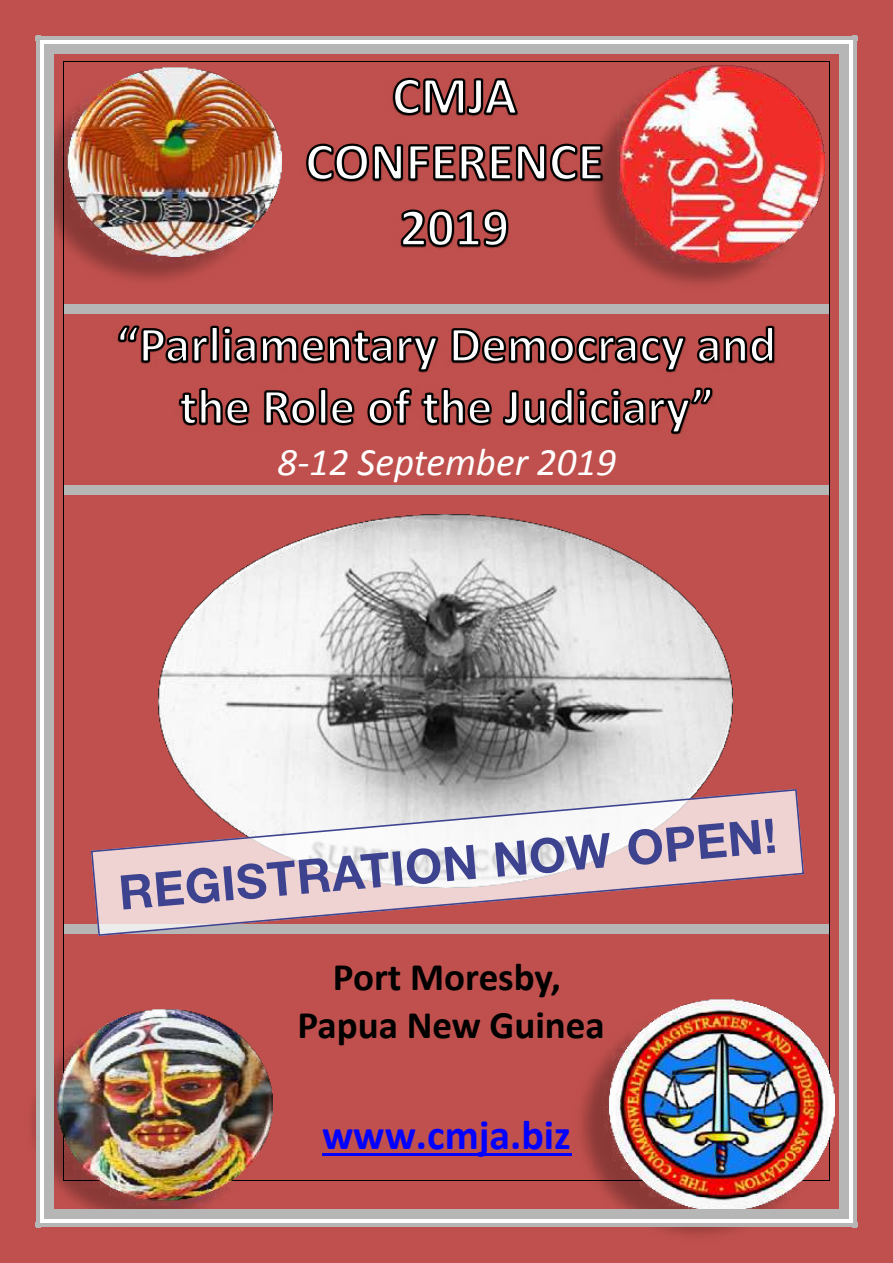
<style>
.page{position:relative;width:893px;height:1263px;background:#c0504d}
.page>*{position:absolute;margin:0;border:0;box-sizing:border-box;transform-origin:0 0}
.t1{font:700 47.7px "Helvetica Neue";color:#3e4390}
.t2{font:700 42px "Calibri";color:#00f}
.t3{font:700 39px/47.7px "Calibri";color:#000;text-align:center}
.t4{font:italic 39px "Calibri";color:#fff}
</style>
<div class="page">
<img style="left:392px;top:77px;width:126px;height:34px">
<img style="left:306px;top:111px;width:276px;height:72px">
<img style="left:367px;top:177px;width:175px;height:72px">
<hr style="left:64px;top:62px;width:233px;height:1px;background:#000">
<hr style="left:298px;top:62px;width:314px;height:1px;background:#000">
<hr style="left:613px;top:62px;width:216px;height:1px;background:#000">
<hr style="left:63px;top:62px;width:1px;height:242px;background:#000">
<hr style="left:829px;top:62px;width:1px;height:242px;background:#000">
<img style="left:86px;top:313px;width:743px;height:52px">
<img style="left:148px;top:359px;width:627px;height:76px">
<div style="left:64px;top:304px;width:233px;height:9px;background:#b6b6b6"></div>
<div style="left:297px;top:304px;width:9px;height:9px;background:#b6b6b6"></div>
<div style="left:306px;top:304px;width:306px;height:9px;background:#b6b6b6"></div>
<div style="left:612px;top:304px;width:9px;height:9px;background:#b6b6b6"></div>
<div style="left:621px;top:304px;width:208px;height:9px;background:#b6b6b6"></div>
<hr style="left:63px;top:313px;width:1px;height:172px;background:#000">
<hr style="left:829px;top:313px;width:1px;height:172px;background:#000">
<div style="left:64px;top:485px;width:765px;height:9px;background:#b6b6b6"></div>
<hr style="left:63px;top:494px;width:1px;height:430px;background:#000">
<hr style="left:829px;top:494px;width:1px;height:430px;background:#000">
<div style="left:64px;top:924px;width:765px;height:9px;background:#b6b6b6"></div>
<hr style="left:63px;top:933px;width:1px;height:156px;background:#000">
<hr style="left:829px;top:933px;width:1px;height:156px;background:#000">
<hr style="left:322px;top:1153px;width:249px;height:3px;background:#00f">
<hr style="left:64px;top:1180px;width:765px;height:1px;background:#000">
<img style="left:54px;top:67px;width:228px;height:213px">
<img style="left:571px;top:999px;width:263px;height:236px">
<img style="left:582px;top:65px;width:242px;height:220px">
<img style="left:32px;top:1009px;width:240px;height:219px">
<img style="left:158px;top:514px;width:575px;height:274px">
<hr style="left:36px;top:36px;width:4px;height:18px;background:#b6b6b6">
<hr style="left:36px;top:36px;width:18px;height:4px;background:#b6b6b6">
<div style="left:40px;top:40px;width:5px;height:14px;background:#fff"></div>
<div style="left:40px;top:40px;width:14px;height:5px;background:#fff"></div>
<div style="left:45px;top:45px;width:9px;height:9px;background:#b6b6b6"></div>
<hr style="left:54px;top:36px;width:785px;height:4px;background:#b6b6b6">
<div style="left:54px;top:40px;width:785px;height:5px;background:#fff"></div>
<div style="left:54px;top:45px;width:785px;height:9px;background:#b6b6b6"></div>
<hr style="left:853px;top:36px;width:4px;height:18px;background:#b6b6b6">
<hr style="left:839px;top:36px;width:18px;height:4px;background:#b6b6b6">
<div style="left:848px;top:40px;width:5px;height:14px;background:#fff"></div>
<div style="left:839px;top:40px;width:14px;height:5px;background:#fff"></div>
<div style="left:839px;top:45px;width:9px;height:9px;background:#b6b6b6"></div>
<hr style="left:36px;top:54px;width:4px;height:1155px;background:#b6b6b6">
<div style="left:40px;top:54px;width:5px;height:1155px;background:#fff"></div>
<div style="left:45px;top:54px;width:9px;height:1155px;background:#b6b6b6"></div>
<hr style="left:853px;top:54px;width:4px;height:1155px;background:#b6b6b6">
<div style="left:848px;top:54px;width:5px;height:1155px;background:#fff"></div>
<div style="left:839px;top:54px;width:9px;height:1155px;background:#b6b6b6"></div>
<hr style="left:36px;top:1209px;width:4px;height:18px;background:#b6b6b6">
<hr style="left:36px;top:1223px;width:18px;height:4px;background:#b6b6b6">
<div style="left:40px;top:1209px;width:5px;height:14px;background:#fff"></div>
<div style="left:40px;top:1218px;width:14px;height:5px;background:#fff"></div>
<div style="left:45px;top:1209px;width:9px;height:9px;background:#b6b6b6"></div>
<hr style="left:54px;top:1223px;width:785px;height:4px;background:#b6b6b6">
<div style="left:54px;top:1218px;width:785px;height:5px;background:#fff"></div>
<div style="left:54px;top:1209px;width:785px;height:9px;background:#b6b6b6"></div>
<hr style="left:853px;top:1209px;width:4px;height:18px;background:#b6b6b6">
<hr style="left:839px;top:1223px;width:18px;height:4px;background:#b6b6b6">
<div style="left:848px;top:1209px;width:5px;height:14px;background:#fff"></div>
<div style="left:839px;top:1218px;width:14px;height:5px;background:#fff"></div>
<div style="left:839px;top:1209px;width:9px;height:9px;background:#b6b6b6"></div>
<svg style="left:90px;top:788px;width:715px;height:148px"></svg>
<p class="t4" style="left:278px;top:435px;width:340px">8-12 September 2019</p>
<p class="t1" style="left:116px;top:863px;width:662px;rotate:-5deg">REGISTRATION NOW OPEN!</p>
<p class="t3" style="left:297px;top:953px;width:309px">Port Moresby,<br>Papua New Guinea</p>
<p class="t2" style="left:322px;top:1108px;width:250px">www.cmja.biz</p>
</div>
